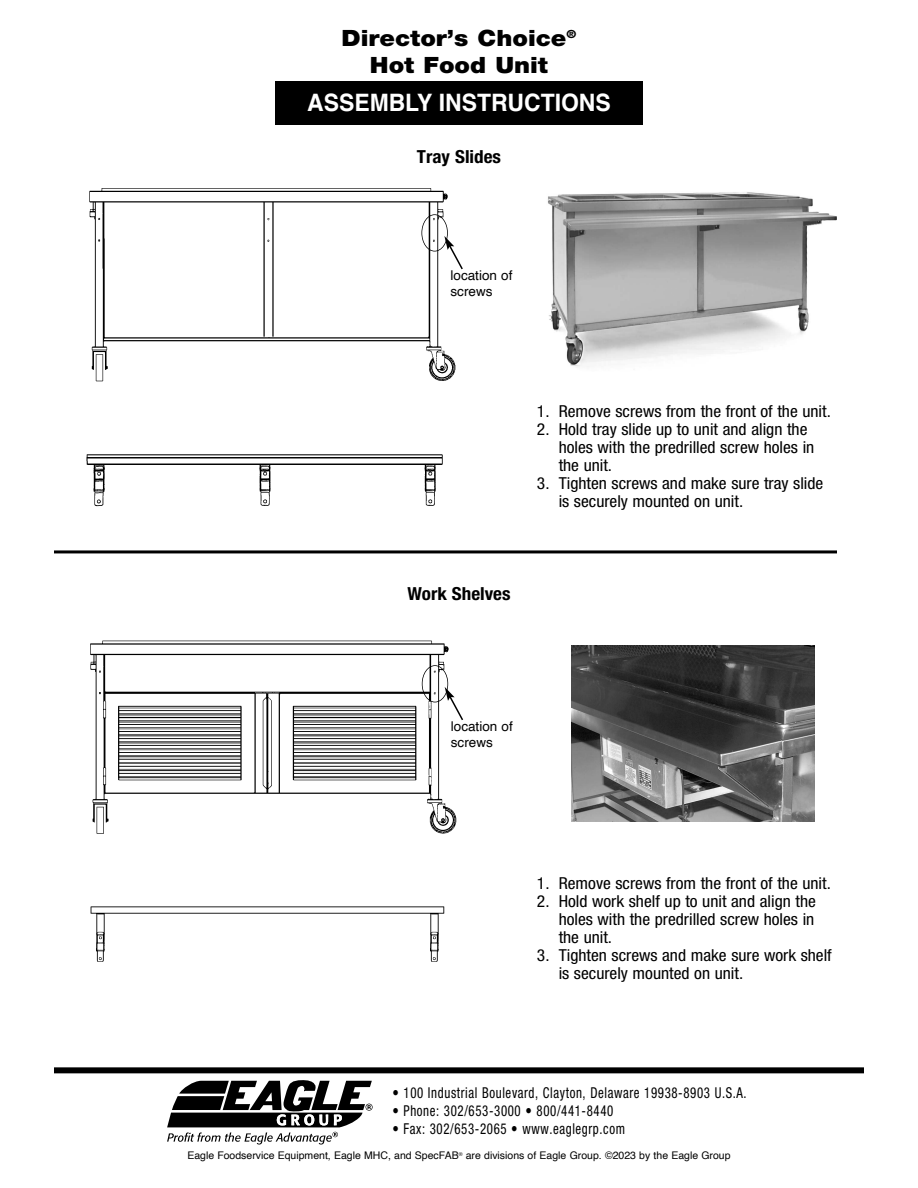
<style>
.page{position:relative;width:918px;height:1188px;background:#fff}
.page>*{position:absolute;margin:0;border:0;box-sizing:border-box;transform-origin:0 0}
.t1{font:700 24px "Helvetica";color:#fff;scale:.95 1}
.t2{font:900 22.5px/27px "Helvetica Neue LT Pro";color:#000;text-align:center;scale:1.1 1}
.t3{font:700 condensed 18px "Helvetica Neue LT Pro";color:#000;scale:1.06 1}
.t4{font:condensed 16.5px/18px "Helvetica Neue LT Pro";color:#000;scale:1.06 1}
.t5{font:condensed 15px "Helvetica Neue LT Pro";letter-spacing:.05em;color:#000;scale:.86 1}
.t6{font:13.5px/16.2px "Helvetica";color:#000}
.t7{font:10.5px "Helvetica";color:#000}
</style>
<div class="page">
<hr style="left:54px;top:550px;width:783px;height:3px;background:#000">
<img style="left:572px;top:645px;width:243px;height:176px">
<img style="left:89px;top:188px;width:367px;height:194px">
<div style="left:421px;top:214px;width:27px;height:38px;border:2px solid #000;border-radius:50%"></div>
<svg style="left:444px;top:236px;width:19px;height:35px"></svg>
<img style="left:86px;top:454px;width:357px;height:53px">
<img style="left:548px;top:192px;width:289px;height:175px">
<img style="left:90px;top:906px;width:355px;height:56px">
<img style="left:90px;top:640px;width:367px;height:194px">
<div style="left:422px;top:665px;width:26px;height:37px;border:2px solid #000;border-radius:50%"></div>
<svg style="left:445px;top:687px;width:19px;height:35px"></svg>
<div style="left:275px;top:81px;width:368px;height:43px;background:#000"></div>
<svg style="left:167px;top:1080px;width:206px;height:65px"></svg>
<div style="left:54px;top:1067px;width:810px;height:6px;background:#000"></div>
<h2 class="t2" style="left:342px;top:24px;width:215px">Director’s Choice<sup>®<br></sup>Hot Food Unit</h2>
<h1 class="t1" style="left:307px;top:93px;width:321px">ASSEMBLY INSTRUCTIONS</h1>
<p class="t3" style="left:417px;top:146px;width:81px">Tray Slides</p>
<p class="t6" style="left:451px;top:268px;width:63px">location of screws</p>
<p class="t4" style="left:537px;top:404px;width:279px">1. Remove screws from the front of the unit.</p>
<p class="t4" style="left:559px;top:422px;width:243px;text-indent:-22px">2. Hold tray slide up to unit and align the holes with the predrilled screw holes in the unit.</p>
<p class="t4" style="left:559px;top:476px;width:251px;text-indent:-22px">3. Tighten screws and make sure tray slide is securely mounted on unit.</p>
<p class="t3" style="left:407px;top:583px;width:99px">Work Shelves</p>
<p class="t6" style="left:451px;top:719px;width:63px">location of screws</p>
<p class="t4" style="left:537px;top:875px;width:279px">1. Remove screws from the front of the unit.</p>
<p class="t4" style="left:559px;top:893px;width:244px;text-align:justify;text-indent:-22px">2. Hold work shelf up to unit and align the holes with the predrilled screw holes in the unit.</p>
<p class="t4" style="left:559px;top:947px;width:259px;text-indent:-22px">3. Tighten screws and make sure work shelf is securely mounted on unit.</p>
<p class="t5" style="left:392px;top:1087px;width:413px">• 100 Industrial Boulevard, Clayton, Delaware 19938-8903 U.S.A.</p>
<p class="t5" style="left:392px;top:1105px;width:258px">• Phone: 302/653-3000 • 800/441-8440</p>
<p class="t5" style="left:392px;top:1123px;width:272px">• Fax: 302/653-2065 • www.eaglegrp.com</p>
<p class="t7" style="left:187px;top:1151px;width:545px">Eagle Foodservice Equipment, Eagle MHC, and SpecFAB<sup>®</sup> are divisions of Eagle Group. ©2023 by the Eagle Group</p>
</div>
